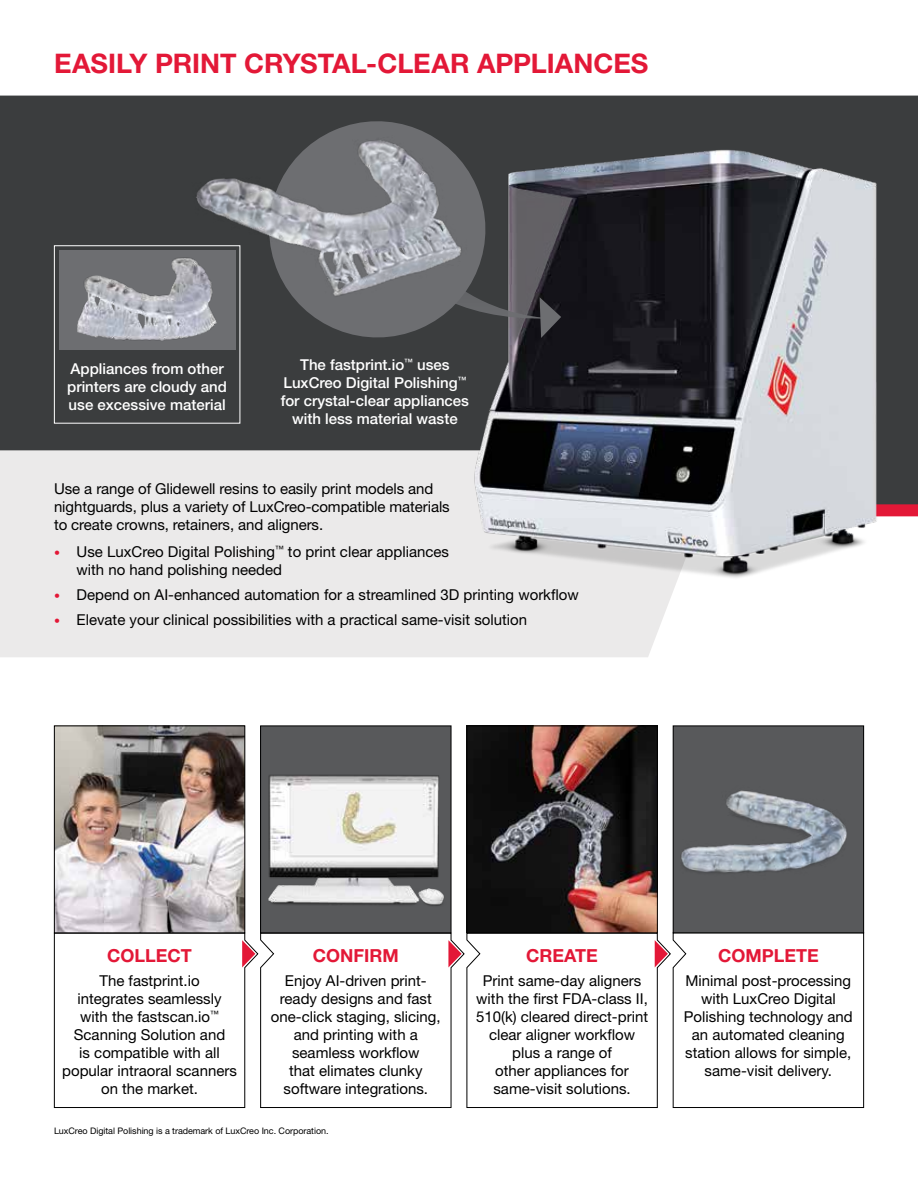
<style>
.page{position:relative;width:918px;height:1188px;background:#fff}
.page>*{position:absolute;margin:0;border:0;box-sizing:border-box;transform-origin:0 0}
.t1{font:700 27px "Helvetica Neue LT Std";color:#e31837}
.t2{font:700 18px "Helvetica Neue LT Std";color:#e31837}
.t3{font:15px/18px "Helvetica Neue LT Std";color:#000;text-align:center}
.t4{font:500 15px/18px "Helvetica Neue LT Std";color:#fff}
.t5{font:9px "Helvetica Neue LT Std";letter-spacing:-.005em;color:#000}
.s1{font-size:12px;color:#e31837}
</style>
<div class="page">
<div style="left:0;top:96px;width:918px;height:408px;background:#3b3d3e"></div>
<div style="left:0;top:450px;width:673px;height:207px;background:#ebeaea"></div>
<img style="left:459px;top:122px;width:442px;height:470px">
<svg style="left:500px;top:150px;width:61px;height:188px;background:#504f55"></svg>
<div style="left:254px;top:106px;width:246px;height:246px;background:#3b3d3e"></div>
<svg style="left:54px;top:932px;width:810px;height:176px"></svg>
<div style="left:59px;top:250px;width:176px;height:100px;background:#6d6e71"></div>
<div style="left:54px;top:245px;width:186px;height:179px;border:1px solid #fff"></div>
<img style="left:77px;top:259px;width:105px;height:82px">
<img style="left:56px;top:728px;width:187px;height:203px">
<div style="left:54px;top:726px;width:191px;height:207px;border:1px solid #000"></div>
<div style="left:261px;top:726px;width:190px;height:207px;background:#58595b"></div>
<img style="left:268px;top:775px;width:176px;height:131px">
<div style="left:260px;top:726px;width:191px;height:207px;border:1px solid #000"></div>
<img style="left:469px;top:728px;width:187px;height:203px">
<div style="left:467px;top:726px;width:191px;height:207px;border:1px solid #000"></div>
<div style="left:673px;top:726px;width:191px;height:207px;background:#58595b"></div>
<img style="left:681px;top:790px;width:166px;height:83px">
<div style="left:673px;top:726px;width:191px;height:207px;border:1px solid #000"></div>
<img style="left:175px;top:105px;width:306px;height:233px">
<h1 class="t1" style="left:54px;top:47px;width:596px">EASILY PRINT CRYSTAL-CLEAR APPLIANCES</h1>
<p class="t4" style="left:67px;top:359px;width:161px">Appliances from other printers are cloudy and use excessive material</p>
<p class="t4" style="left:281px;top:355px;width:190px;text-align:center">The fastprint.io<sup>™</sup> uses<br>LuxCreo Digital Polishing<sup>™ </sup>for crystal-clear appliances with less material waste</p>
<p class="t3" style="left:54px;top:479px;width:397px;text-align:left">Use a range of Glidewell resins to easily print models and nightguards, plus a variety of LuxCreo-compatible materials to create crowns, retainers, and aligners.</p>
<p class="t3" style="left:77px;top:543px;width:374px;text-align:left;text-indent:-22px"><span class="s1">•</span> Use LuxCreo Digital Polishing<sup>™</sup> to print clear appliances with no hand polishing needed</p>
<p class="t3" style="left:54px;top:586px;width:526px"><span class="s1">•</span> Depend on AI-enhanced automation for a streamlined 3D printing workflow</p>
<p class="t3" style="left:54px;top:610px;width:475px"><span class="s1">•</span> Elevate your clinical possibilities with a practical same-visit solution</p>
<p class="t2" style="left:107px;top:944px;width:86px">COLLECT</p>
<p class="t3" style="left:62px;top:971px;width:176px">The fastprint.io<br>integrates seamlessly with the fastscan.io<sup>™<br></sup>Scanning Solution and<br>is compatible with all popular intraoral scanners on the market.</p>
<p class="t2" style="left:313px;top:944px;width:87px">CONFIRM</p>
<p class="t3" style="left:271px;top:971px;width:171px">Enjoy AI-driven print&shy;ready designs and fast one-click staging, slicing, and printing with a seamless workflow<br>that elimates clunky software integrations.</p>
<p class="t5" style="left:54px;top:1125px;width:276px">LuxCreo Digital Polishing is a trademark of LuxCreo Inc. Corporation.</p>
<p class="t2" style="left:526px;top:944px;width:73px">CREATE</p>
<p class="t3" style="left:476px;top:971px;width:173px">Print same-day aligners with the first FDA-class II,<br>510(k) cleared direct-print clear aligner workflow plus a range of<br>other appliances for same-visit solutions.</p>
<p class="t2" style="left:718px;top:944px;width:102px">COMPLETE</p>
<p class="t3" style="left:684px;top:971px;width:170px">Minimal post-processing with LuxCreo Digital<br>Polishing technology and an automated cleaning station allows for simple, same-visit delivery.</p>
</div>
